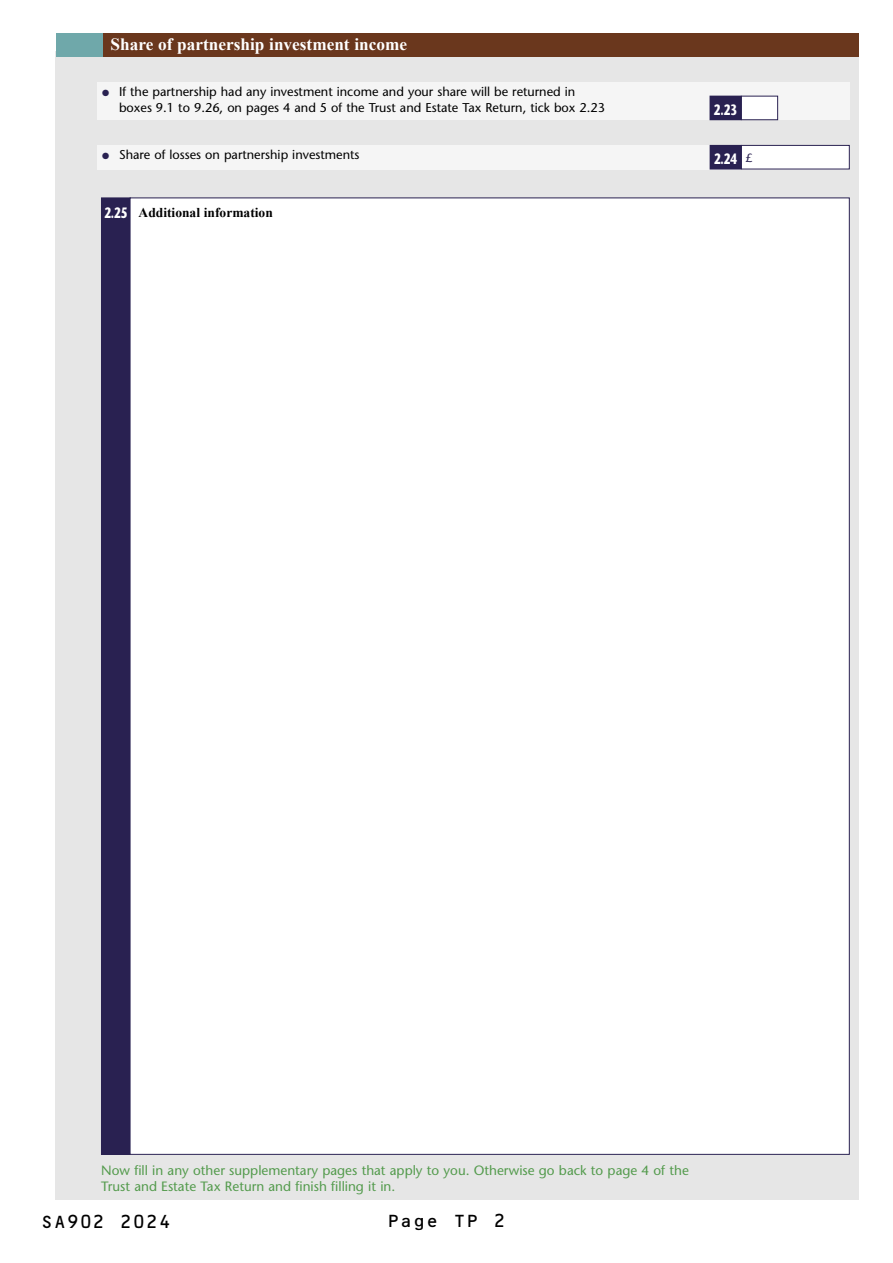
<style>
.page{position:relative;width:893px;height:1263px;background:#fff}
.page>*{position:absolute;margin:0;border:0;box-sizing:border-box;transform-origin:0 0}
.t1{font:18px "OCRB";color:#000}
.t2{font:700 17.25px "Times New Roman";color:#fff}
.t3{font:700 15px "Stone Sans";color:#fff;scale:.7 1}
.t4{font:13.5px/15.9px "Stone Sans";color:#549b4d}
.t5{font:700 13.5px "Times New Roman";color:#000}
.t6{font:12.75px/15.9px "Stone Sans";color:#000}
.s1{color:#292151}
.s2{font-weight:400;font-size:12px;color:#292151}
.s3{font-family:"Stone Sans";font-size:15px;color:#fff}
</style>
<div class="page">
<div style="left:55px;top:52px;width:803px;height:1148px;background:#e6e6e6"></div>
<div style="left:101px;top:33px;width:758px;height:24px;background:#6a371d"></div>
<div style="left:56px;top:33px;width:46px;height:24px;background:#6fa8aa"></div>
<div style="left:97px;top:82px;width:752px;height:38px;background:#f5f5f5"></div>
<div style="left:97px;top:145px;width:752px;height:24px;background:#f5f5f5"></div>
<div style="left:710px;top:146px;width:31px;height:23px;background:#292151"></div>
<div style="left:710px;top:145px;width:31px;height:24px;border:1px solid #292151"></div>
<div style="left:742px;top:146px;width:107px;height:23px;background:#fff"></div>
<div style="left:741px;top:145px;width:108px;height:24px;border:1px solid #292151"></div>
<div style="left:710px;top:96px;width:31px;height:24px;background:#292151"></div>
<div style="left:742px;top:96px;width:35px;height:24px;background:#fff"></div>
<div style="left:741px;top:96px;width:37px;height:24px;border:1px solid #292151"></div>
<div style="left:102px;top:198px;width:28px;height:956px;background:#292151"></div>
<div style="left:101px;top:198px;width:30px;height:956px;border:1px solid #292151"></div>
<div style="left:130px;top:198px;width:719px;height:956px;background:#fff"></div>
<h2 class="t2" style="left:111px;top:32px;width:298px">Share of partnership investment income</h2>
<p class="t6" style="left:119px;top:85px;width:488px;text-indent:-17px"><span class="s1">●</span> If the partnership had any investment income and your share will be returned in boxes 9.1 to 9.26, on pages 4 and 5 of the Trust and Estate Tax Return, tick box 2.23</p>
<p class="t6" style="left:102px;top:148px;width:259px"><span class="s1">●</span> Share of losses on partnership investments</p>
<p class="t3" style="left:714px;top:153px;width:57px">2.24 <span class="s2">£</span></p>
<p class="t3" style="left:714px;top:104px;width:35px">2.23</p>
<p class="t5" style="left:104px;top:203px;width:170px"><span class="s3">2.25</span> Additional information</p>
<p class="t4" style="left:101px;top:1164px;width:589px">Now fill in any other supplementary pages that apply to you. Otherwise go back to page 4 of the<br>Trust and Estate Tax Return and finish filling it in.</p>
<h1 class="t1" style="left:40px;top:1215px;width:132px">SA902 2024</h1>
<h1 class="t1" style="left:387px;top:1214px;width:121px">Page TP 2</h1>
</div>
